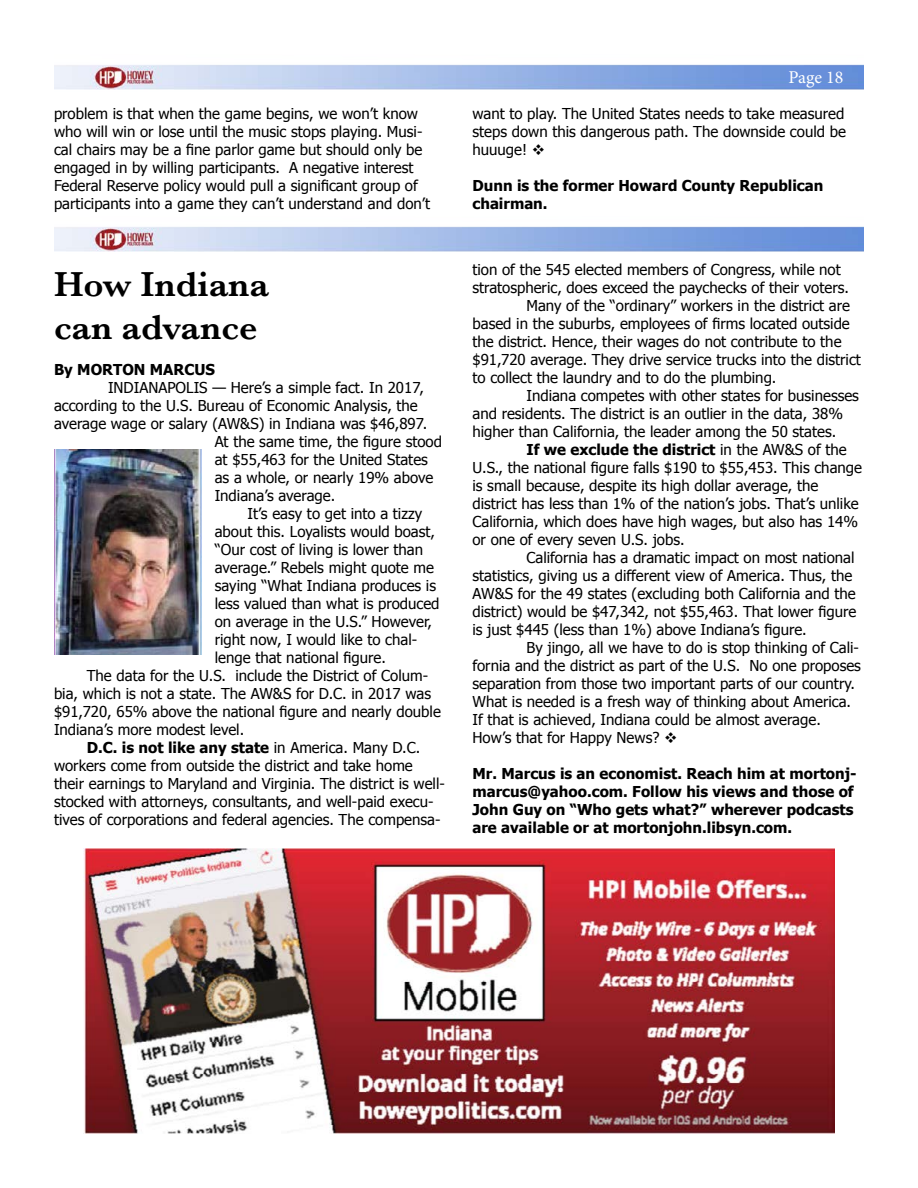
<style>
.page{position:relative;width:918px;height:1188px;background:#fff}
.page>*{position:absolute;margin:0;border:0;box-sizing:border-box;transform-origin:0 0}
.t1{font:600 36px/43.2px "Baskerville";color:#000}
.t2{font:18px "Minion Pro";letter-spacing:-.005em;color:#fff}
.t3{font:15px/18px "Tahoma";color:#000}
.t4{font:700 15px/18px "Tahoma";color:#000}
.s1{font-weight:400}
</style>
<div class="page">
<img style="left:54px;top:64px;width:810px;height:26px">
<img style="left:54px;top:450px;width:147px;height:204px">
<img style="left:84px;top:848px;width:750px;height:286px">
<img style="left:54px;top:226px;width:810px;height:26px">
<p class="t2" style="left:789px;top:65px;width:56px">Page 18</p>
<p class="t3" style="left:54px;top:104px;width:378px">problem is that when the game begins, we won’t know who will win or lose until the music stops playing. Musi&shy;cal chairs may be a fine parlor game but should only be engaged in by willing participants. A negative interest Federal Reserve policy would pull a significant group of participants into a game they can’t understand and don’t</p>
<p class="t3" style="left:472px;top:104px;width:375px;text-align:justify">want to play. The United States needs to take measured steps down this dangerous path. The downside could be huuuge! ❖</p>
<p class="t4" style="left:472px;top:176px;width:352px">Dunn is the former Howard County Republican chairman.</p>
<h1 class="t1" style="left:54px;top:262px;width:217px">How Indiana can advance</h1>
<p class="t4" style="left:54px;top:360px;width:162px">By MORTON MARCUS</p>
<p class="t3" style="left:108px;top:378px;width:317px">INDIANAPOLIS — Here’s a simple fact. In 2017,</p>
<p class="t3" style="left:54px;top:396px;width:365px">according to the U.S. Bureau of Economic Analysis, the</p>
<p class="t3" style="left:54px;top:414px;width:375px">average wage or salary (AW&amp;S) in Indiana was $46,897.</p>
<p class="t3" style="left:215px;top:432px;width:229px">At the same time, the figure stood</p>
<p class="t3" style="left:215px;top:450px;width:215px">at $55,463 for the United States</p>
<p class="t3" style="left:215px;top:468px;width:220px">as a whole, or nearly 19% above</p>
<p class="t3" style="left:215px;top:486px;width:122px">Indiana’s average.</p>
<p class="t3" style="left:248px;top:504px;width:176px">It’s easy to get into a tizzy</p>
<p class="t3" style="left:215px;top:522px;width:222px">about this. Loyalists would boast,</p>
<p class="t3" style="left:215px;top:540px;width:210px">“Our cost of living is lower than</p>
<p class="t3" style="left:215px;top:558px;width:221px">average.” Rebels might quote me</p>
<p class="t3" style="left:215px;top:576px;width:223px">saying “What Indiana produces is</p>
<p class="t3" style="left:215px;top:594px;width:226px">less valued than what is produced</p>
<p class="t3" style="left:215px;top:612px;width:219px">on average in the U.S.” However,</p>
<p class="t3" style="left:215px;top:630px;width:204px">right now, I would like to chal-</p>
<p class="t3" style="left:215px;top:648px;width:173px">lenge that national figure.</p>
<p class="t3" style="left:87px;top:666px;width:343px">The data for the U.S. include the District of Colum-</p>
<p class="t3" style="left:54px;top:684px;width:379px">bia, which is not a state. The AW&amp;S for D.C. in 2017 was</p>
<p class="t3" style="left:54px;top:702px;width:388px">$91,720, 65% above the national figure and nearly double</p>
<p class="t3" style="left:54px;top:720px;width:192px">Indiana’s more modest level.</p>
<p class="t4" style="left:87px;top:738px;width:335px">D.C. is not like any state <span class="s1">in America. Many D.C.</span></p>
<p class="t3" style="left:54px;top:756px;width:360px">workers come from outside the district and take home</p>
<p class="t3" style="left:54px;top:774px;width:392px">their earnings to Maryland and Virginia. The district is well-</p>
<p class="t3" style="left:54px;top:792px;width:381px">stocked with attorneys, consultants, and well-paid execu-</p>
<p class="t3" style="left:54px;top:810px;width:388px">tives of corporations and federal agencies. The compensa-</p>
<p class="t3" style="left:472px;top:260px;width:370px">tion of the 545 elected members of Congress, while not</p>
<p class="t3" style="left:472px;top:278px;width:378px">stratospheric, does exceed the paychecks of their voters.</p>
<p class="t3" style="left:526px;top:296px;width:325px">Many of the “ordinary” workers in the district are</p>
<p class="t3" style="left:472px;top:314px;width:379px">based in the suburbs, employees of firms located outside</p>
<p class="t3" style="left:472px;top:332px;width:371px">the district. Hence, their wages do not contribute to the</p>
<p class="t3" style="left:472px;top:350px;width:390px">$91,720 average. They drive service trucks into the district</p>
<p class="t3" style="left:472px;top:368px;width:306px">to collect the laundry and to do the plumbing.</p>
<p class="t3" style="left:526px;top:386px;width:334px">Indiana competes with other states for businesses</p>
<p class="t3" style="left:472px;top:404px;width:372px">and residents. The district is an outlier in the data, 38%</p>
<p class="t3" style="left:472px;top:422px;width:365px">higher than California, the leader among the 50 states.</p>
<p class="t4" style="left:526px;top:440px;width:322px">If we exclude the district <span class="s1">in the AW&amp;S of the</span></p>
<p class="t3" style="left:472px;top:458px;width:391px">U.S., the national figure falls $190 to $55,453. This change</p>
<p class="t3" style="left:472px;top:476px;width:347px">is small because, despite its high dollar average, the</p>
<p class="t3" style="left:472px;top:494px;width:388px">district has less than 1% of the nation’s jobs. That’s unlike</p>
<p class="t3" style="left:472px;top:512px;width:387px">California, which does have high wages, but also has 14%</p>
<p class="t3" style="left:472px;top:530px;width:214px">or one of every seven U.S. jobs.</p>
<p class="t3" style="left:526px;top:548px;width:330px">California has a dramatic impact on most national</p>
<p class="t3" style="left:472px;top:566px;width:381px">statistics, giving us a different view of America. Thus, the</p>
<p class="t3" style="left:472px;top:584px;width:385px">AW&amp;S for the 49 states (excluding both California and the</p>
<p class="t3" style="left:472px;top:602px;width:385px">district) would be $47,342, not $55,463. That lower figure</p>
<p class="t3" style="left:472px;top:620px;width:336px">is just $445 (less than 1%) above Indiana’s figure.</p>
<p class="t3" style="left:526px;top:638px;width:334px">By jingo, all we have to do is stop thinking of Cali-</p>
<p class="t3" style="left:472px;top:656px;width:390px">fornia and the district as part of the U.S. No one proposes</p>
<p class="t3" style="left:472px;top:674px;width:384px">separation from those two important parts of our country.</p>
<p class="t3" style="left:472px;top:692px;width:380px">What is needed is a fresh way of thinking about America.</p>
<p class="t3" style="left:472px;top:710px;width:350px">If that is achieved, Indiana could be almost average.</p>
<p class="t3" style="left:472px;top:728px;width:207px">How’s that for Happy News? ❖</p>
<p class="t4" style="left:472px;top:764px;width:386px">Mr. Marcus is an economist. Reach him at mortonj&shy;marcus@yahoo.com. Follow his views and those of John Guy on “Who gets what?” wherever podcasts are available or at mortonjohn.libsyn.com.</p>
</div>
